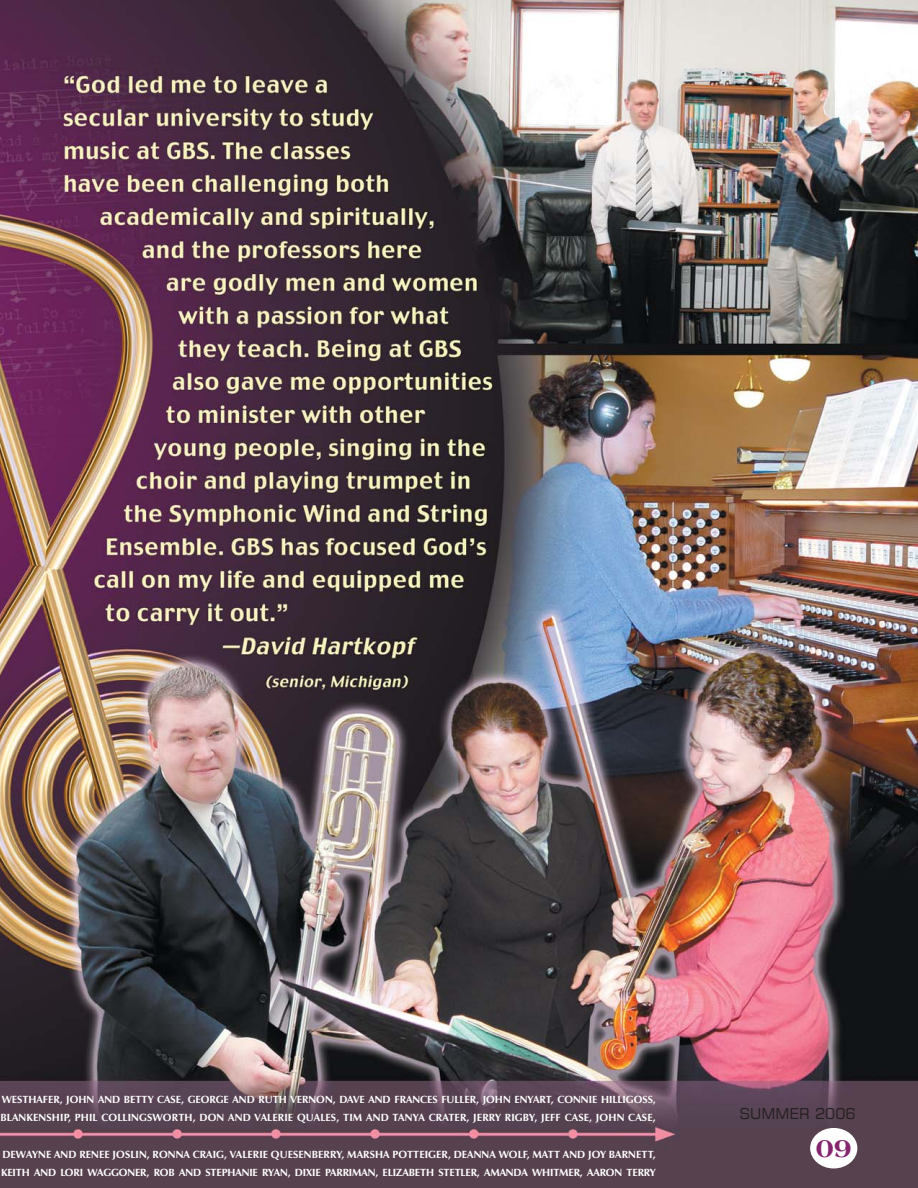
<style>
.page{position:relative;width:918px;height:1188px;background:#fff}
.page>*{position:absolute;margin:0;border:0;box-sizing:border-box;transform-origin:0 0}
.t1{font:800 27px "Americana BT";color:#84266f}
.t2{font:15px "Square 721 BT";color:#231f20}
.t3{font:700 10.5px/18px "Zapf Humanist 601 BT";color:#fff}
</style>
<div class="page">
<img style="left:0;top:0;width:918px;height:1188px">
<div style="left:810px;top:1128px;width:47px;height:40px;background:#fff;border-radius:50%"></div>
<p class="t3" style="left:0;top:1091px;width:657px">WESTHAFER, JOHN AND BETTY CASE, GEORGE AND RUTH VERNON, DAVE AND FRANCES FULLER, JOHN ENYART, CONNIE HILLIGOSS,<br>BLANKENSHIP, PHIL COLLINGSWORTH, DON AND VALERIE QUALES, TIM AND TANYA CRATER, JERRY RIGBY, JEFF CASE, JOHN CASE,</p>
<p class="t3" style="left:1px;top:1146px;width:656px">DEWAYNE AND RENEE JOSLIN, RONNA CRAIG, VALERIE QUESENBERRY, MARSHA POTTEIGER, DEANNA WOLF, MATT AND JOY BARNETT,<br>KEITH AND LORI WAGGONER, ROB AND STEPHANIE RYAN, DIXIE PARRIMAN, ELIZABETH STETLER, AMANDA WHITMER, AARON TERRY</p>
<h2 class="t2" style="left:740px;top:1109px;width:118px">SUMMER 2006</h2>
<h1 class="t1" style="left:816px;top:1137px;width:37px">09</h1>
</div>
